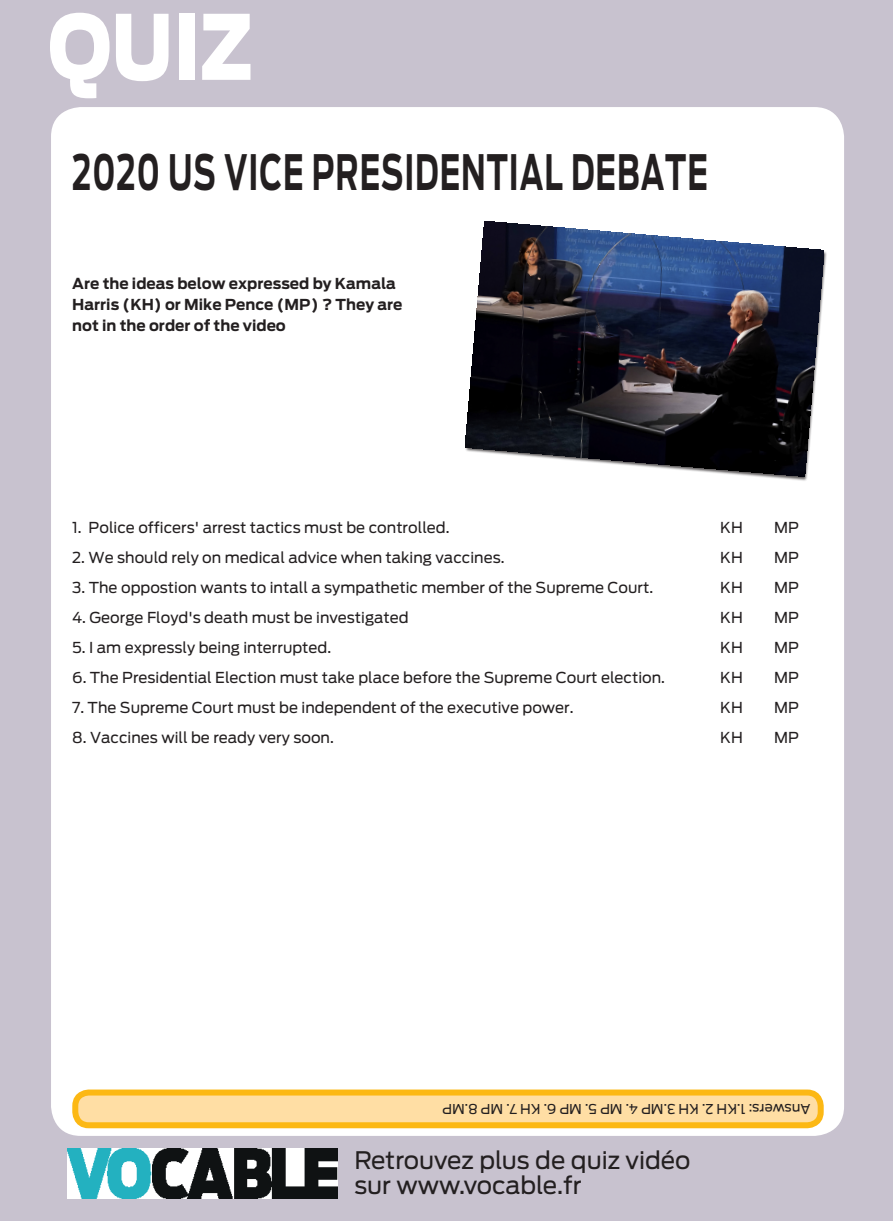
<style>
.page{position:relative;width:893px;height:1221px;background:#fff}
.page>*{position:absolute;margin:0;border:0;box-sizing:border-box;transform-origin:0 0}
.t1{font:900 89.1px "Antenna";color:#fff;scale:.83 1}
.t2{font:700 48.45px "Antenna";letter-spacing:.03em;color:#231f20;scale:.62 1}
.t3{font:24px/25.5px "Antenna";color:#231f20}
.t4{font:15px "Antenna";color:#231f20}
.t5{font:700 15px/21px "Antenna";color:#231f20}
.t6{font:13.5px "Antenna";color:#231f20}
</style>
<div class="page">
<div style="left:0;top:0;width:893px;height:1220px;background:#c8c2cf"></div>
<div style="left:51px;top:107px;width:793px;height:1028px;background:#fff;border-radius:30px"></div>
<img style="left:67px;top:1148px;width:270px;height:50px">
<div style="left:75px;top:1092px;width:746px;height:33px;background:#ffdea4;border-radius:14px"></div>
<div style="left:72px;top:1089px;width:752px;height:39px;border:6px solid #fcb814;border-radius:14px"></div>
<div style="left:465px;top:221px;width:362px;height:260px;background:#231f20;opacity:.75"></div>
<img style="left:465px;top:222px;width:358px;height:255px">
<h1 class="t1" style="left:48px;top:-6px;width:248px">QUIZ</h1>
<h2 class="t2" style="left:72px;top:143px;width:1027px">2020 US VICE PRESIDENTIAL DEBATE</h2>
<p class="t5" style="left:72px;top:273px;width:332px">Are the ideas below expressed by Kamala<br>Harris (KH) or Mike Pence (MP) ? They are not in the order of the video</p>
<p class="t4" style="left:72px;top:518px;width:379px">1. Police officers' arrest tactics must be controlled.</p>
<p class="t4" style="left:720px;top:518px;width:24px">KH</p>
<p class="t4" style="left:774px;top:518px;width:26px">MP</p>
<p class="t4" style="left:72px;top:548px;width:434px">2. We should rely on medical advice when taking vaccines.</p>
<p class="t4" style="left:720px;top:548px;width:24px">KH</p>
<p class="t4" style="left:774px;top:548px;width:26px">MP</p>
<p class="t4" style="left:72px;top:578px;width:582px">3. The oppostion wants to intall a sympathetic member of the Supreme Court.</p>
<p class="t4" style="left:720px;top:578px;width:24px">KH</p>
<p class="t4" style="left:774px;top:578px;width:26px">MP</p>
<p class="t4" style="left:72px;top:608px;width:338px">4. George Floyd's death must be investigated</p>
<p class="t4" style="left:720px;top:608px;width:24px">KH</p>
<p class="t4" style="left:774px;top:608px;width:26px">MP</p>
<p class="t4" style="left:72px;top:638px;width:261px">5. I am expressly being interrupted.</p>
<p class="t4" style="left:720px;top:638px;width:24px">KH</p>
<p class="t4" style="left:774px;top:638px;width:26px">MP</p>
<p class="t4" style="left:72px;top:668px;width:594px">6. The Presidential Election must take place before the Supreme Court election.</p>
<p class="t4" style="left:720px;top:668px;width:24px">KH</p>
<p class="t4" style="left:774px;top:668px;width:26px">MP</p>
<p class="t4" style="left:72px;top:698px;width:503px">7. The Supreme Court must be independent of the executive power.</p>
<p class="t4" style="left:720px;top:698px;width:24px">KH</p>
<p class="t4" style="left:774px;top:698px;width:26px">MP</p>
<p class="t4" style="left:72px;top:728px;width:263px">8. Vaccines will be ready very soon.</p>
<p class="t4" style="left:720px;top:728px;width:24px">KH</p>
<p class="t4" style="left:774px;top:728px;width:26px">MP</p>
<p class="t6" style="left:810px;top:1116px;width:369px;rotate:-180deg">Answers: 1.KH 2. KH 3.MP 4. MP 5. MP 6. KH 7. MP 8.MP</p>
<h3 class="t3" style="left:354px;top:1147px;width:338px">Retrouvez plus de quiz vidéo sur www.vocable.fr</h3>
</div>
